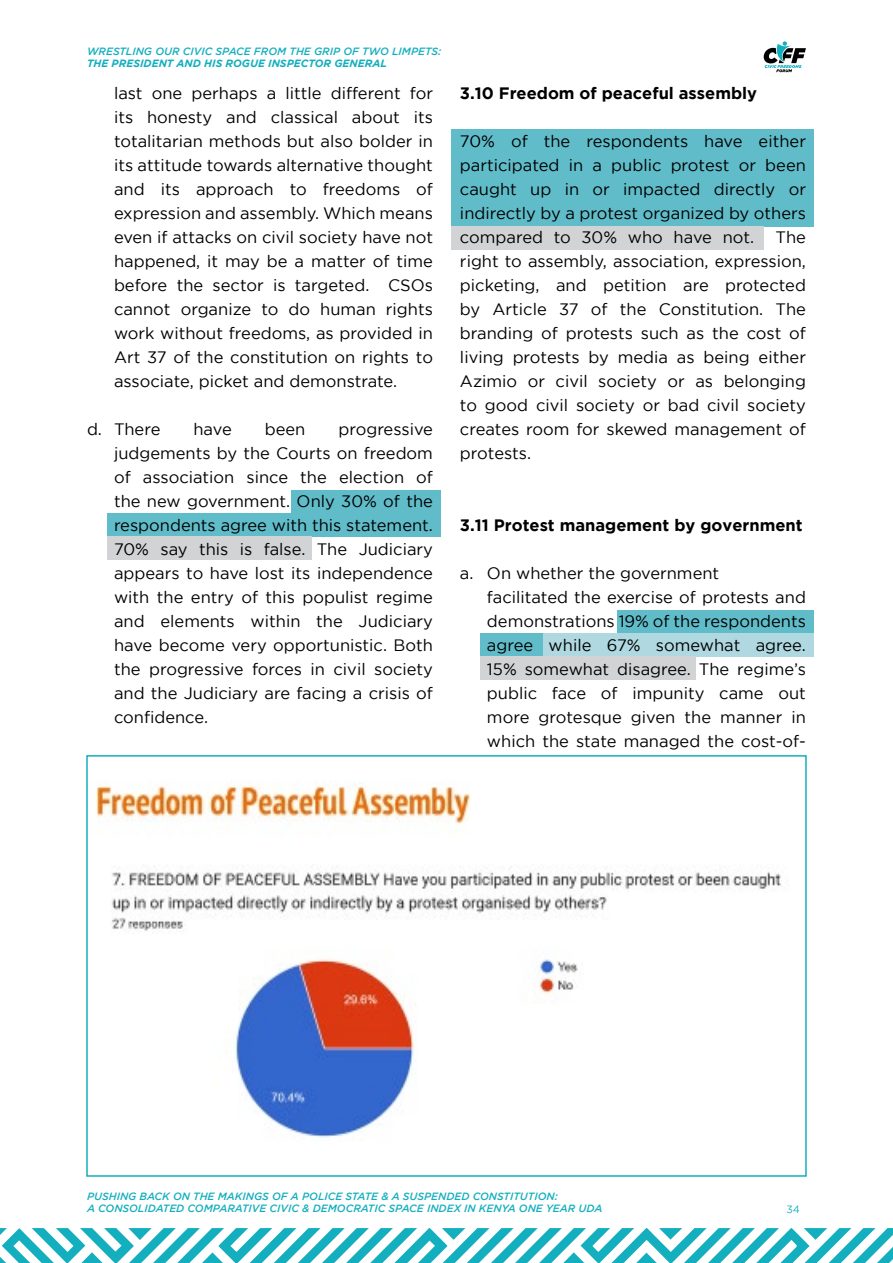
<style>
.page{position:relative;width:893px;height:1263px;background:#fff}
.page>*{position:absolute;margin:0;border:0;box-sizing:border-box;transform-origin:0 0}
.t1{font:16.5px/24px "Gotham";color:#000;text-align:justify}
.t2{font:700 16.5px "Gotham";color:#000}
.t3{font:italic 500 10.5px/12px "Gotham";color:#14afbe}
.t4{font:italic 700 10.5px "Gotham";color:#14afbe}
.t5{font:10.5px "Gotham";color:#14afbe}
</style>
<div class="page">
<svg style="left:764px;top:41px;width:42px;height:31px"></svg>
<svg style="left:0;top:1228px;width:893px;height:35px"></svg>
<div style="left:107px;top:513px;width:334px;height:23px;background:#60bcc9"></div>
<div style="left:617px;top:610px;width:197px;height:23px;background:#60bcc9"></div>
<div style="left:451px;top:129px;width:363px;height:98px;background:#60bcc9"></div>
<div style="left:107px;top:536px;width:204px;height:24px;background:#d1d3d4"></div>
<div style="left:480px;top:633px;width:334px;height:23px;background:#afd8e0"></div>
<div style="left:480px;top:633px;width:62px;height:23px;background:#60bcc9"></div>
<div style="left:480px;top:656px;width:216px;height:24px;background:#d1d3d4"></div>
<div style="left:451px;top:227px;width:313px;height:23px;background:#d1d3d4"></div>
<div style="left:292px;top:490px;width:149px;height:23px;background:#60bcc9"></div>
<img style="left:96px;top:782px;width:685px;height:356px">
<div style="left:86px;top:755px;width:721px;height:422px;border:2px solid #14afbe"></div>
<p class="t3" style="left:87px;top:45px;width:356px">WRESTLING OUR CIVIC SPACE FROM THE GRIP OF TWO LIMPETS:</p>
<p class="t4" style="left:87px;top:57px;width:302px">THE PRESIDENT AND HIS ROGUE INSPECTOR GENERAL</p>
<p class="t1" style="left:114px;top:81px;width:320px">last one perhaps a little different for its honesty and classical about its totalitarian methods but also bolder in its attitude towards alternative thought and its approach to freedoms of expression and assembly. Which means even if attacks on civil society have not happened, it may be a matter of time before the sector is targeted. CSOs cannot organize to do human rights work without freedoms, as provided in Art 37 of the constitution on rights to associate, picket and demonstrate.</p>
<p class="t1" style="left:87px;top:417px;width:75px">d. There</p>
<p class="t1" style="left:193px;top:417px;width:40px">have</p>
<p class="t1" style="left:265px;top:417px;width:42px">been</p>
<p class="t1" style="left:114px;top:417px;width:320px;text-indent:224px">progressive judgements by the Courts on freedom of association since the election of the new government. Only 30% of the respondents agree with this statement.<br>70% say this is false. The Judiciary appears to have lost its independence with the entry of this populist regime and elements within the Judiciary have become very opportunistic. Both the progressive forces in civil society and the Judiciary are facing a crisis of confidence.</p>
<p class="t2" style="left:460px;top:84px;width:299px">3.10 Freedom of peaceful assembly</p>
<p class="t1" style="left:460px;top:129px;width:347px">70% of the respondents have either participated in a public protest or been caught up in or impacted directly or indirectly by a protest organized by others compared to 30% who have not.</p>
<p class="t1" style="left:460px;top:225px;width:347px;text-indent:316px">The right to assembly, association, expression, picketing, and petition are protected by Article 37 of the Constitution. The branding of protests such as the cost of living protests by media as being either Azimio or civil society or as belonging to good civil society or bad civil society creates room for skewed management of protests.</p>
<p class="t2" style="left:460px;top:516px;width:344px">3.11 Protest management by government</p>
<p class="t1" style="left:487px;top:561px;width:320px;text-align:left;text-indent:-27px">a. On whether the government<br>facilitated the exercise of protests and demonstrations 19% of the respondents agree while 67% somewhat agree.<br>15% somewhat disagree. The regime’s public face of impunity came out more grotesque given the manner in which the state managed the cost-of-</p>
<p class="t3" style="left:87px;top:1190px;width:517px">PUSHING BACK ON THE MAKINGS OF A POLICE STATE &amp; A SUSPENDED CONSTITUTION:<br>A CONSOLIDATED COMPARATIVE CIVIC &amp; DEMOCRATIC SPACE INDEX IN KENYA ONE YEAR UDA</p>
<p class="t5" style="left:786px;top:1204px;width:15px">34</p>
</div>
